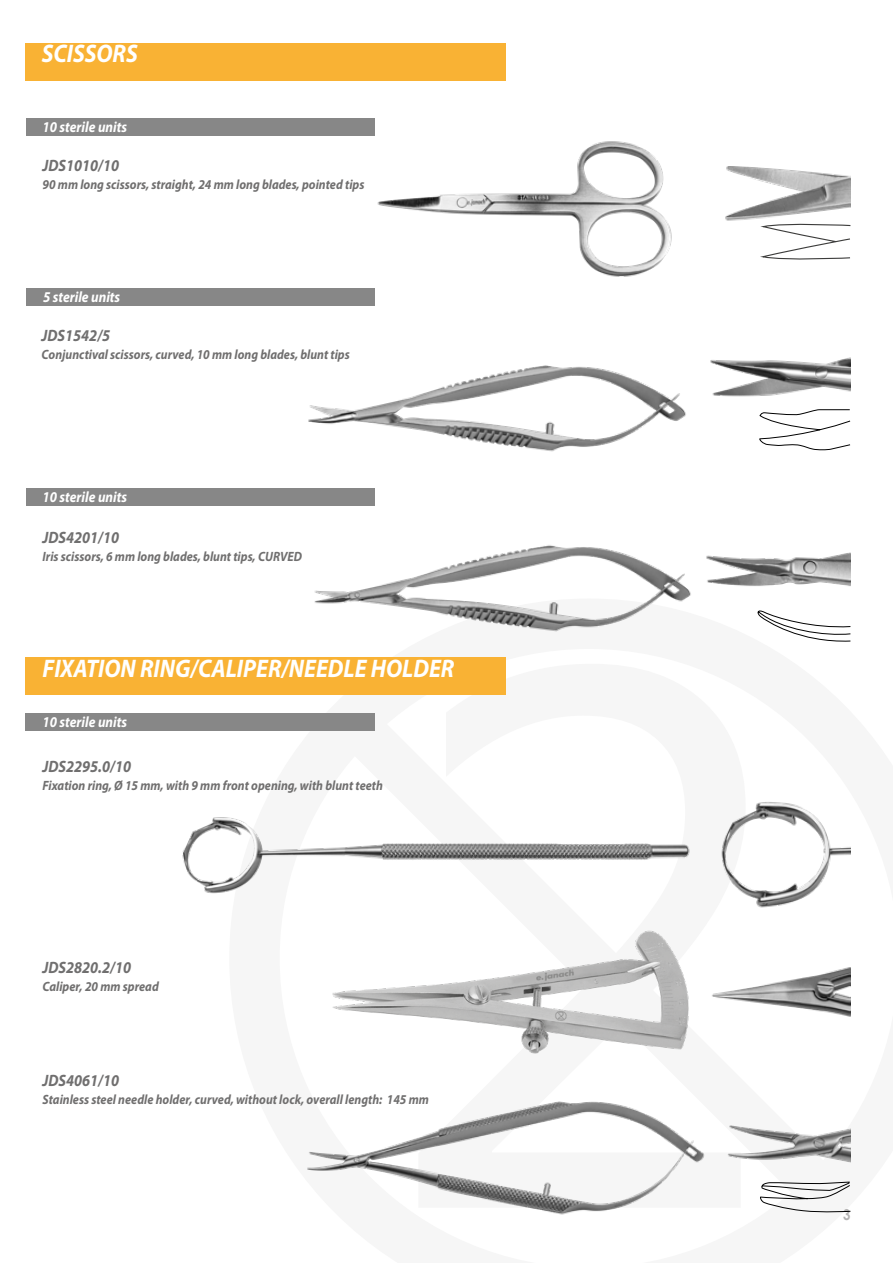
<style>
.page{position:relative;width:893px;height:1263px;background:#fff}
.page>*{position:absolute;margin:0;border:0;box-sizing:border-box;transform-origin:0 0}
.t1{font:italic 700 25.5px "Myriad Pro";color:#fff;scale:.9 1}
.t2{font:italic 700 16.5px "Myriad Pro";color:#706f6f;scale:.9 1}
.t3{font:italic 700 15px "Myriad Pro";color:#fff;scale:.9 1}
.t4{font:700 15px "Century Gothic";color:#b3b2b2;scale:.87 1}
.t5{font:italic 700 13.5px "Myriad Pro";color:#706f6f;scale:.9 1}
</style>
<div class="page">
<div style="left:26px;top:118px;width:348px;height:17px;background:#878787"></div>
<img style="left:725px;top:166px;width:125px;height:55px">
<img style="left:377px;top:141px;width:295px;height:136px">
<svg style="left:760px;top:223px;width:91px;height:37px"></svg>
<img style="left:721px;top:802px;width:129px;height:106px">
<img style="left:182px;top:817px;width:508px;height:77px">
<img style="left:712px;top:967px;width:138px;height:50px">
<img style="left:332px;top:930px;width:357px;height:124px">
<div style="left:26px;top:489px;width:348px;height:17px;background:#878787"></div>
<img style="left:314px;top:545px;width:377px;height:87px">
<img style="left:308px;top:365px;width:378px;height:87px">
<img style="left:706px;top:552px;width:144px;height:34px">
<svg style="left:757px;top:610px;width:94px;height:32px"></svg>
<img style="left:710px;top:357px;width:140px;height:40px">
<svg style="left:759px;top:409px;width:91px;height:41px"></svg>
<img style="left:307px;top:1101px;width:398px;height:114px">
<img style="left:727px;top:1125px;width:123px;height:57px">
<svg style="left:760px;top:1182px;width:91px;height:31px"></svg>
<div style="left:26px;top:288px;width:349px;height:17px;background:#878787"></div>
<div style="left:26px;top:43px;width:480px;height:37px;background:#f9b234"></div>
<div style="left:26px;top:658px;width:480px;height:37px;background:#f9b234"></div>
<div style="left:26px;top:713px;width:349px;height:17px;background:#878787"></div>
<h1 class="t1" style="left:42px;top:36px;width:108px">SCISSORS</h1>
<p class="t3" style="left:43px;top:117px;width:95px">10 sterile units</p>
<p class="t2" style="left:43px;top:154px;width:87px">JDS1010/10</p>
<p class="t5" style="left:43px;top:175px;width:359px">90 mm long scissors, straight, 24 mm long blades, pointed tips</p>
<p class="t3" style="left:43px;top:287px;width:87px">5 sterile units</p>
<p class="t2" style="left:42px;top:325px;width:78px">JDS1542/5</p>
<p class="t5" style="left:42px;top:346px;width:344px">Conjunctival scissors, curved, 10 mm long blades, blunt tips</p>
<p class="t3" style="left:43px;top:487px;width:95px">10 sterile units</p>
<p class="t2" style="left:43px;top:526px;width:87px">JDS4201/10</p>
<p class="t5" style="left:43px;top:547px;width:290px">Iris scissors, 6 mm long blades, blunt tips, CURVED</p>
<h1 class="t1" style="left:43px;top:652px;width:459px">FIXATION RING/CALIPER/NEEDLE HOLDER</h1>
<p class="t3" style="left:43px;top:712px;width:95px">10 sterile units</p>
<p class="t2" style="left:43px;top:755px;width:100px">JDS2295.0/10</p>
<p class="t5" style="left:43px;top:776px;width:380px">Fixation ring, Ø 15 mm, with 9 mm front opening, with blunt teeth</p>
<p class="t2" style="left:43px;top:957px;width:100px">JDS2820.2/10</p>
<p class="t5" style="left:43px;top:978px;width:131px">Caliper, 20 mm spread</p>
<p class="t2" style="left:43px;top:1069px;width:87px">JDS4061/10</p>
<p class="t5" style="left:43px;top:1090px;width:431px">Stainless steel needle holder, curved, without lock, overall length: 145 mm</p>
<p class="t4" style="left:843px;top:1205px;width:10px">3</p>
</div>
